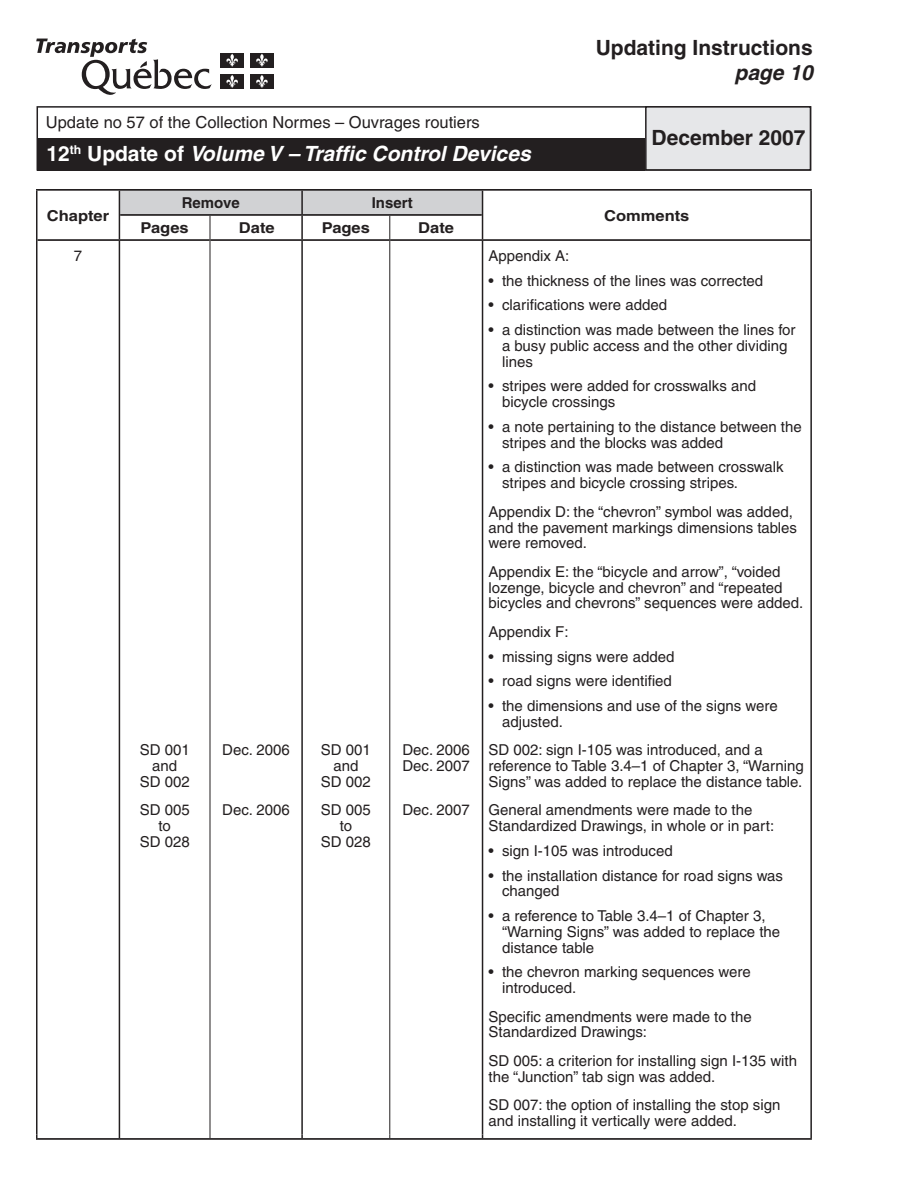
<style>
.page{position:relative;width:918px;height:1188px;background:#fff}
.page>*{position:absolute;margin:0;border:0;box-sizing:border-box;transform-origin:0 0}
.t1{font:italic 700 21px "Helvetica";color:#fff}
.t2{font:700 21px "Helvetica";color:#231f20}
.t3{font:italic 700 21px "Helvetica";color:#231f20}
.t4{font:16.5px "Helvetica";color:#231f20}
.t5{font:15px/15.8px "Helvetica";color:#231f20}
.t6{font:700 15px "Helvetica";color:#231f20;scale:1.1 1}
.t7{font:700 15px "Helvetica";color:#231f20}
.s1{font-style:normal}
</style>
<div class="page">
<div style="left:37px;top:106px;width:774px;height:65px;border:2px solid #231f20"></div>
<div style="left:646px;top:107px;width:164px;height:63px;background:#e6e7e9"></div>
<div style="left:645px;top:106px;width:166px;height:65px;border:2px solid #231f20"></div>
<div style="left:37px;top:138px;width:608px;height:33px;background:#231f20"></div>
<svg style="left:36px;top:39px;width:176px;height:56px"></svg>
<div style="left:221px;top:53px;width:23px;height:14px;background:#231f20"></div>
<svg style="left:226px;top:54px;width:12px;height:13px"></svg>
<div style="left:250px;top:53px;width:23px;height:14px;background:#231f20"></div>
<svg style="left:256px;top:54px;width:12px;height:13px"></svg>
<div style="left:221px;top:74px;width:23px;height:14px;background:#231f20"></div>
<svg style="left:226px;top:75px;width:12px;height:13px"></svg>
<div style="left:250px;top:74px;width:23px;height:14px;background:#231f20"></div>
<svg style="left:256px;top:75px;width:12px;height:13px"></svg>
<hr style="left:36px;top:189px;width:776px;height:2px;background:#231f20">
<hr style="left:38px;top:239px;width:172px;height:2px;background:#231f20">
<hr style="left:210px;top:239px;width:179px;height:2px;background:#231f20">
<hr style="left:390px;top:239px;width:420px;height:2px;background:#231f20">
<hr style="left:36px;top:1138px;width:447px;height:2px;background:#231f20">
<hr style="left:483px;top:1138px;width:329px;height:2px;background:#231f20">
<hr style="left:36px;top:191px;width:2px;height:24px;background:#231f20">
<hr style="left:810px;top:191px;width:2px;height:24px;background:#231f20">
<hr style="left:36px;top:215px;width:2px;height:25px;background:#231f20">
<hr style="left:810px;top:215px;width:2px;height:25px;background:#231f20">
<hr style="left:301px;top:241px;width:2px;height:256px;background:#231f20">
<hr style="left:482px;top:241px;width:1px;height:256px;background:#231f20">
<hr style="left:810px;top:240px;width:2px;height:257px;background:#231f20">
<hr style="left:301px;top:497px;width:2px;height:60px;background:#231f20">
<hr style="left:482px;top:497px;width:1px;height:60px;background:#231f20">
<hr style="left:810px;top:497px;width:2px;height:60px;background:#231f20">
<hr style="left:301px;top:557px;width:2px;height:60px;background:#231f20">
<hr style="left:482px;top:557px;width:1px;height:60px;background:#231f20">
<hr style="left:810px;top:557px;width:2px;height:60px;background:#231f20">
<hr style="left:301px;top:617px;width:2px;height:118px;background:#231f20">
<hr style="left:482px;top:617px;width:1px;height:118px;background:#231f20">
<hr style="left:810px;top:617px;width:2px;height:118px;background:#231f20">
<hr style="left:301px;top:735px;width:2px;height:60px;background:#231f20">
<hr style="left:482px;top:735px;width:1px;height:60px;background:#231f20">
<hr style="left:810px;top:735px;width:2px;height:60px;background:#231f20">
<hr style="left:301px;top:795px;width:2px;height:207px;background:#231f20">
<hr style="left:482px;top:795px;width:1px;height:207px;background:#231f20">
<hr style="left:810px;top:795px;width:2px;height:207px;background:#231f20">
<hr style="left:301px;top:1002px;width:2px;height:44px;background:#231f20">
<hr style="left:482px;top:1002px;width:1px;height:44px;background:#231f20">
<hr style="left:810px;top:1002px;width:2px;height:44px;background:#231f20">
<hr style="left:301px;top:1046px;width:2px;height:44px;background:#231f20">
<hr style="left:482px;top:1046px;width:1px;height:44px;background:#231f20">
<hr style="left:810px;top:1046px;width:2px;height:44px;background:#231f20">
<hr style="left:301px;top:1090px;width:2px;height:44px;background:#231f20">
<hr style="left:482px;top:1090px;width:1px;height:44px;background:#231f20">
<hr style="left:810px;top:1090px;width:2px;height:44px;background:#231f20">
<hr style="left:210px;top:240px;width:1px;height:257px;background:#231f20">
<hr style="left:210px;top:497px;width:1px;height:60px;background:#231f20">
<hr style="left:210px;top:557px;width:1px;height:60px;background:#231f20">
<hr style="left:210px;top:617px;width:1px;height:118px;background:#231f20">
<hr style="left:210px;top:735px;width:1px;height:60px;background:#231f20">
<hr style="left:210px;top:795px;width:1px;height:207px;background:#231f20">
<hr style="left:210px;top:1002px;width:1px;height:44px;background:#231f20">
<hr style="left:210px;top:1046px;width:1px;height:44px;background:#231f20">
<hr style="left:210px;top:1090px;width:1px;height:44px;background:#231f20">
<hr style="left:36px;top:240px;width:2px;height:257px;background:#231f20">
<hr style="left:36px;top:497px;width:2px;height:60px;background:#231f20">
<hr style="left:36px;top:557px;width:2px;height:60px;background:#231f20">
<hr style="left:36px;top:617px;width:2px;height:118px;background:#231f20">
<hr style="left:36px;top:735px;width:2px;height:60px;background:#231f20">
<hr style="left:36px;top:795px;width:2px;height:207px;background:#231f20">
<hr style="left:36px;top:1002px;width:2px;height:44px;background:#231f20">
<hr style="left:36px;top:1046px;width:2px;height:44px;background:#231f20">
<hr style="left:36px;top:1090px;width:2px;height:44px;background:#231f20">
<hr style="left:389px;top:240px;width:1px;height:257px;background:#231f20">
<hr style="left:389px;top:497px;width:1px;height:60px;background:#231f20">
<hr style="left:389px;top:557px;width:1px;height:60px;background:#231f20">
<hr style="left:389px;top:617px;width:1px;height:118px;background:#231f20">
<hr style="left:389px;top:735px;width:1px;height:60px;background:#231f20">
<hr style="left:389px;top:795px;width:1px;height:207px;background:#231f20">
<hr style="left:389px;top:1002px;width:1px;height:44px;background:#231f20">
<hr style="left:389px;top:1046px;width:1px;height:44px;background:#231f20">
<hr style="left:389px;top:1090px;width:1px;height:44px;background:#231f20">
<svg style="left:119px;top:190px;width:364px;height:50px"></svg>
<hr style="left:119px;top:241px;width:1px;height:256px;background:#231f20">
<hr style="left:119px;top:497px;width:1px;height:60px;background:#231f20">
<hr style="left:119px;top:557px;width:1px;height:60px;background:#231f20">
<hr style="left:119px;top:617px;width:1px;height:118px;background:#231f20">
<hr style="left:119px;top:735px;width:1px;height:60px;background:#231f20">
<hr style="left:119px;top:795px;width:1px;height:207px;background:#231f20">
<hr style="left:119px;top:1002px;width:1px;height:44px;background:#231f20">
<hr style="left:119px;top:1046px;width:1px;height:44px;background:#231f20">
<hr style="left:119px;top:1090px;width:1px;height:44px;background:#231f20">
<p class="t4" style="left:46px;top:116px;width:436px">Update no 57 of the Collection Normes – Ouvrages routiers</p>
<h1 class="t1" style="left:46px;top:146px;width:486px"><span class="s1">12</span><sup>th</sup> <span class="s1">Update of</span> Volume V – Traffic Control Devices</h1>
<p class="t6" style="left:47px;top:210px;width:58px">Chapter</p>
<p class="t7" style="left:182px;top:197px;width:60px">Remove</p>
<p class="t7" style="left:372px;top:197px;width:43px">Insert</p>
<p class="t6" style="left:141px;top:223px;width:45px">Pages</p>
<p class="t6" style="left:239px;top:223px;width:34px">Date</p>
<p class="t6" style="left:322px;top:223px;width:45px">Pages</p>
<p class="t6" style="left:418px;top:223px;width:34px">Date</p>
<h1 class="t2" style="left:596px;top:40px;width:219px">Updating Instructions</h1>
<h1 class="t3" style="left:735px;top:65px;width:80px">page 10</h1>
<h1 class="t2" style="left:652px;top:130px;width:156px">December 2007</h1>
<p class="t6" style="left:604px;top:210px;width:79px">Comments</p>
<p class="t5" style="left:74px;top:249px;width:10px">7</p>
<p class="t5" style="left:489px;top:249px;width:82px">Appendix A:</p>
<p class="t5" style="left:489px;top:274px;width:276px">• the thickness of the lines was corrected</p>
<p class="t5" style="left:489px;top:299px;width:180px">• clarifications were added</p>
<p class="t5" style="left:502px;top:324px;width:295px;text-indent:-14px">• a distinction was made between the lines for a busy public access and the other dividing lines</p>
<p class="t5" style="left:502px;top:380px;width:256px;text-indent:-14px">• stripes were added for crosswalks and bicycle crossings</p>
<p class="t5" style="left:502px;top:420px;width:301px;text-indent:-14px">• a note pertaining to the distance between the stripes and the blocks was added</p>
<p class="t5" style="left:502px;top:461px;width:283px;text-indent:-14px">• a distinction was made between crosswalk stripes and bicycle crossing stripes.</p>
<p class="t5" style="left:489px;top:505px;width:310px">Appendix D: the “chevron” symbol was added, and the pavement markings dimensions tables were removed.</p>
<p class="t5" style="left:489px;top:565px;width:316px">Appendix E: the “bicycle and arrow”, “voided lozenge, bicycle and chevron” and “repeated bicycles and chevrons” sequences were added.</p>
<p class="t5" style="left:489px;top:625px;width:82px">Appendix F:</p>
<p class="t5" style="left:489px;top:650px;width:187px">• missing signs were added</p>
<p class="t5" style="left:489px;top:675px;width:185px">• road signs were identified</p>
<p class="t5" style="left:502px;top:699px;width:277px;text-indent:-14px">• the dimensions and use of the signs were adjusted.</p>
<p class="t5" style="left:140px;top:744px;width:52px;text-align:center">SD 001 and<br>SD 002</p>
<p class="t5" style="left:222px;top:744px;width:69px">Dec. 2006</p>
<p class="t5" style="left:321px;top:744px;width:52px;text-align:center">SD 001 and<br>SD 002</p>
<p class="t5" style="left:402px;top:744px;width:69px">Dec. 2006<br>Dec. 2007</p>
<p class="t5" style="left:489px;top:744px;width:317px">SD 002: sign I-105 was introduced, and a reference to Table 3.4–1 of Chapter 3, “Warning<br>Signs” was added to replace the distance table.</p>
<p class="t5" style="left:140px;top:804px;width:52px;text-align:center">SD 005 to<br>SD 028</p>
<p class="t5" style="left:222px;top:804px;width:69px">Dec. 2006</p>
<p class="t5" style="left:321px;top:804px;width:52px;text-align:center">SD 005 to<br>SD 028</p>
<p class="t5" style="left:489px;top:804px;width:287px;text-indent:-86px">Dec. 2007 General amendments were made to the<br>Standardized Drawings, in whole or in part:</p>
<p class="t5" style="left:489px;top:844px;width:186px">• sign I-105 was introduced</p>
<p class="t5" style="left:502px;top:869px;width:283px;text-indent:-14px">• the installation distance for road signs was changed</p>
<p class="t5" style="left:502px;top:909px;width:280px;text-indent:-14px">• a reference to Table 3.4–1 of Chapter 3, “Warning Signs” was added to replace the distance table</p>
<p class="t5" style="left:502px;top:966px;width:250px;text-indent:-14px">• the chevron marking sequences were introduced.</p>
<p class="t5" style="left:489px;top:1010px;width:265px">Specific amendments were made to the<br>Standardized Drawings:</p>
<p class="t5" style="left:489px;top:1054px;width:310px">SD 005: a criterion for installing sign I-135 with the “Junction” tab sign was added.</p>
<p class="t5" style="left:489px;top:1099px;width:293px">SD 007: the option of installing the stop sign and installing it vertically were added.</p>
</div>
